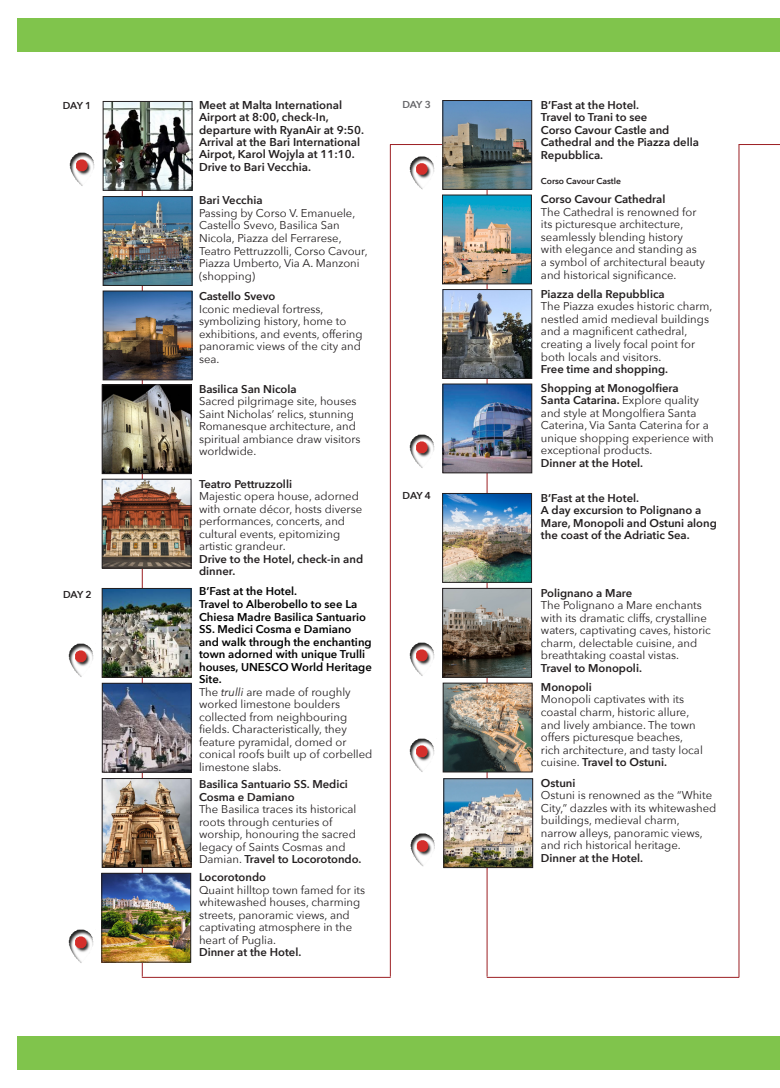
<style>
.page{position:relative;width:780px;height:1088px;background:#fff}
.page>*{position:absolute;margin:0;border:0;box-sizing:border-box;transform-origin:0 0}
.t1{font:600 11.38px/12.4px "Avenir Next";color:#231f20}
.t2{font:11.25px/12.5px "Avenir Next";color:#231f20}
.t3{font:600 11.25px/12.5px "Avenir Next";color:#231f20}
.t4{font:600 11.25px/12.5px "Avenir Next";color:#000}
.t5{font:600 10px "Avenir Next";letter-spacing:-.04em;color:#231f20}
.t6{font:600 10px "Avenir Next";color:#636366}
.t7{font:600 8.5px "Avenir Next";color:#231f20}
.s1{font-style:italic}
.s2{font-weight:600}
</style>
<div class="page">
<hr style="left:486px;top:144px;width:1px;height:832px;background:#9c1f23">
<hr style="left:142px;top:141px;width:1px;height:835px;background:#9c1f23">
<div style="left:18px;top:18px;width:762px;height:33px;background:#80c44c"></div>
<hr style="left:390px;top:144px;width:1px;height:832px;background:#9c1f23">
<hr style="left:486px;top:977px;width:253px;height:1px;background:#9c1f23">
<hr style="left:142px;top:977px;width:248px;height:1px;background:#9c1f23">
<hr style="left:390px;top:144px;width:116px;height:1px;background:#9c1f23">
<hr style="left:738px;top:145px;width:1px;height:832px;background:#9c1f23">
<hr style="left:738px;top:144px;width:42px;height:1px;background:#9c1f23">
<img style="left:105px;top:198px;width:85px;height:86px">
<div style="left:103px;top:196px;width:89px;height:90px;border:1px solid #231f20"></div>
<img style="left:105px;top:293px;width:85px;height:85px">
<div style="left:103px;top:291px;width:89px;height:89px;border:1px solid #231f20"></div>
<img style="left:105px;top:103px;width:85px;height:86px">
<div style="left:103px;top:101px;width:89px;height:90px;border:1px solid #231f20"></div>
<img style="left:69px;top:152px;width:26px;height:34px">
<img style="left:104px;top:590px;width:85px;height:86px">
<div style="left:102px;top:588px;width:89px;height:90px;border:1px solid #231f20"></div>
<img style="left:104px;top:481px;width:85px;height:85px">
<div style="left:102px;top:479px;width:89px;height:89px;border:1px solid #231f20"></div>
<img style="left:104px;top:386px;width:85px;height:86px">
<div style="left:102px;top:384px;width:89px;height:90px;border:1px solid #231f20"></div>
<img style="left:103px;top:875px;width:86px;height:85px">
<div style="left:101px;top:873px;width:90px;height:89px;border:1px solid #231f20"></div>
<img style="left:68px;top:929px;width:26px;height:34px">
<img style="left:68px;top:643px;width:26px;height:34px">
<img style="left:104px;top:685px;width:85px;height:85px">
<div style="left:102px;top:683px;width:89px;height:89px;border:1px solid #231f20"></div>
<img style="left:104px;top:780px;width:85px;height:86px">
<div style="left:102px;top:778px;width:89px;height:90px;border:1px solid #231f20"></div>
<img style="left:444px;top:102px;width:86px;height:86px">
<div style="left:442px;top:100px;width:90px;height:90px;border:1px solid #231f20"></div>
<img style="left:409px;top:434px;width:26px;height:34px">
<img style="left:444px;top:590px;width:86px;height:85px">
<div style="left:442px;top:588px;width:90px;height:89px;border:1px solid #231f20"></div>
<img style="left:444px;top:495px;width:86px;height:86px">
<div style="left:442px;top:493px;width:90px;height:90px;border:1px solid #231f20"></div>
<img style="left:445px;top:685px;width:85px;height:85px">
<div style="left:443px;top:683px;width:89px;height:89px;border:1px solid #231f20"></div>
<img style="left:444px;top:197px;width:85px;height:85px">
<div style="left:442px;top:195px;width:89px;height:89px;border:1px solid #231f20"></div>
<img style="left:444px;top:291px;width:86px;height:86px">
<div style="left:442px;top:289px;width:90px;height:90px;border:1px solid #231f20"></div>
<img style="left:409px;top:738px;width:26px;height:34px">
<img style="left:409px;top:642px;width:26px;height:34px">
<img style="left:409px;top:156px;width:26px;height:34px">
<img style="left:410px;top:833px;width:25px;height:34px">
<img style="left:444px;top:386px;width:86px;height:85px">
<div style="left:442px;top:384px;width:90px;height:89px;border:1px solid #231f20"></div>
<img style="left:445px;top:780px;width:86px;height:86px">
<div style="left:443px;top:778px;width:90px;height:90px;border:1px solid #231f20"></div>
<div style="left:18px;top:1036px;width:762px;height:34px;background:#80c44c"></div>
<p class="t5" style="left:63px;top:97px;width:30px">DAY 1</p>
<p class="t5" style="left:63px;top:586px;width:30px">DAY 2</p>
<p class="t1" style="left:199px;top:98px;width:166px">Meet at Malta International<br>Airport at 8:00, check-In, departure with RyanAir at 9:50.<br>Arrival at the Bari International<br>Airpot, Karol Wojyla at 11:10.<br>Drive to Bari Vecchia.</p>
<p class="t3" style="left:199px;top:194px;width:65px">Bari Vecchia</p>
<p class="t2" style="left:199px;top:206px;width:158px">Passing by Corso V. Emanuele,</p>
<p class="t2" style="left:199px;top:219px;width:170px">Castello Svevo, Basilica San<br>Nicola, Piazza del Ferrarese,<br>Teatro Pettruzzolli, Corso Cavour,<br>Piazza Umberto, Via A. Manzoni (shopping)</p>
<p class="t3" style="left:199px;top:290px;width:78px">Castello Svevo</p>
<p class="t2" style="left:199px;top:302px;width:165px">Iconic medieval fortress, symbolizing history, home to exhibitions, and events, offering panoramic views of the city and sea.</p>
<p class="t3" style="left:199px;top:382px;width:99px">Basilica San Nicola</p>
<p class="t2" style="left:199px;top:394px;width:163px">Sacred pilgrimage site, houses<br>Saint Nicholas’ relics, stunning<br>Romanesque architecture, and spiritual ambiance draw visitors worldwide.</p>
<p class="t3" style="left:199px;top:477px;width:94px">Teatro Pettruzzolli</p>
<p class="t2" style="left:199px;top:490px;width:165px">Majestic opera house, adorned with ornate décor, hosts diverse performances, concerts, and cultural events, epitomizing artistic grandeur.</p>
<p class="t3" style="left:199px;top:552px;width:165px">Drive to the Hotel, check-in and dinner.</p>
<p class="t4" style="left:199px;top:585px;width:100px">B’Fast at the Hotel.</p>
<p class="t4" style="left:199px;top:597px;width:174px">Travel to Alberobello to see La<br>Chiesa Madre Basilica Santuario<br>SS. Medici Cosma e Damiano and walk through the enchanting town adorned with unique Trulli houses, UNESCO World Heritage<br>Site.</p>
<p class="t2" style="left:199px;top:685px;width:175px">The <span class="s1">trulli</span> are made of roughly worked limestone boulders collected from neighbouring fields. Characteristically, they feature pyramidal, domed or conical roofs built up of corbelled</p>
<p class="t2" style="left:199px;top:760px;width:84px">limestone slabs.</p>
<p class="t3" style="left:199px;top:778px;width:150px">Basilica Santuario SS. Medici<br>Cosma e Damiano</p>
<p class="t2" style="left:199px;top:802px;width:164px">The Basilica traces its historical roots through centuries of worship, honouring the sacred legacy of Saints Cosmas and<br>Damian. <span class="s2">Travel to Locorotondo.</span></p>
<p class="t3" style="left:199px;top:870px;width:68px">Locorotondo</p>
<p class="t2" style="left:199px;top:883px;width:168px">Quaint hilltop town famed for its whitewashed houses, charming streets, panoramic views, and captivating atmosphere in the heart of Puglia.</p>
<p class="t3" style="left:199px;top:946px;width:104px">Dinner at the Hotel.</p>
<p class="t6" style="left:402px;top:96px;width:30px">DAY 3</p>
<p class="t3" style="left:541px;top:98px;width:100px">B’Fast at the Hotel.</p>
<p class="t3" style="left:541px;top:111px;width:108px">Travel to Trani to see</p>
<p class="t3" style="left:541px;top:123px;width:159px">Corso Cavour Castle and<br>Cathedral and the Piazza della<br>Repubblica.</p>
<p class="t7" style="left:541px;top:174px;width:82px">Corso Cavour Castle</p>
<p class="t3" style="left:541px;top:193px;width:126px">Corso Cavour Cathedral</p>
<p class="t2" style="left:541px;top:205px;width:166px">The Cathedral is renowned for its picturesque architecture, seamlessly blending history with elegance and standing as a symbol of architectural beauty and historical significance.</p>
<p class="t3" style="left:541px;top:287px;width:125px">Piazza della Repubblica</p>
<p class="t2" style="left:541px;top:300px;width:173px">The Piazza exudes historic charm, nestled amid medieval buildings and a magnificent cathedral, creating a lively focal point for both locals and visitors.</p>
<p class="t3" style="left:541px;top:363px;width:129px">Free time and shopping.</p>
<p class="t2" style="left:541px;top:381px;width:174px"><span class="s2">Shopping at Monogolfiera<br>Santa Catarina.</span> Explore quality and style at Mongolfiera Santa<br>Caterina, Via Santa Caterina for a unique shopping experience with exceptional products.</p>
<p class="t3" style="left:541px;top:456px;width:104px">Dinner at the Hotel.</p>
<p class="t5" style="left:402px;top:487px;width:30px">DAY 4</p>
<p class="t3" style="left:541px;top:491px;width:100px">B’Fast at the Hotel.</p>
<p class="t3" style="left:541px;top:504px;width:177px">A day excursion to Polignano a<br>Mare, Monopoli and Ostuni along the coast of the Adriatic Sea.</p>
<p class="t3" style="left:541px;top:586px;width:93px">Polignano a Mare</p>
<p class="t2" style="left:541px;top:598px;width:171px">The Polignano a Mare enchants with its dramatic cliffs, crystalline waters, captivating caves, historic charm, delectable cuisine, and breathtaking coastal vistas.</p>
<p class="t3" style="left:541px;top:661px;width:102px">Travel to Monopoli.</p>
<p class="t3" style="left:541px;top:680px;width:52px">Monopoli</p>
<p class="t2" style="left:541px;top:693px;width:163px">Monopoli captivates with its coastal charm, historic allure, and lively ambiance. The town offers picturesque beaches, rich architecture, and tasty local cuisine. <span class="s2">Travel to Ostuni.</span></p>
<p class="t3" style="left:541px;top:776px;width:36px">Ostuni</p>
<p class="t2" style="left:541px;top:788px;width:177px">Ostuni is renowned as the “White<br>City,” dazzles with its whitewashed buildings, medieval charm, narrow alleys, panoramic views, and rich historical heritage.</p>
<p class="t3" style="left:541px;top:851px;width:104px">Dinner at the Hotel.</p>
</div>
